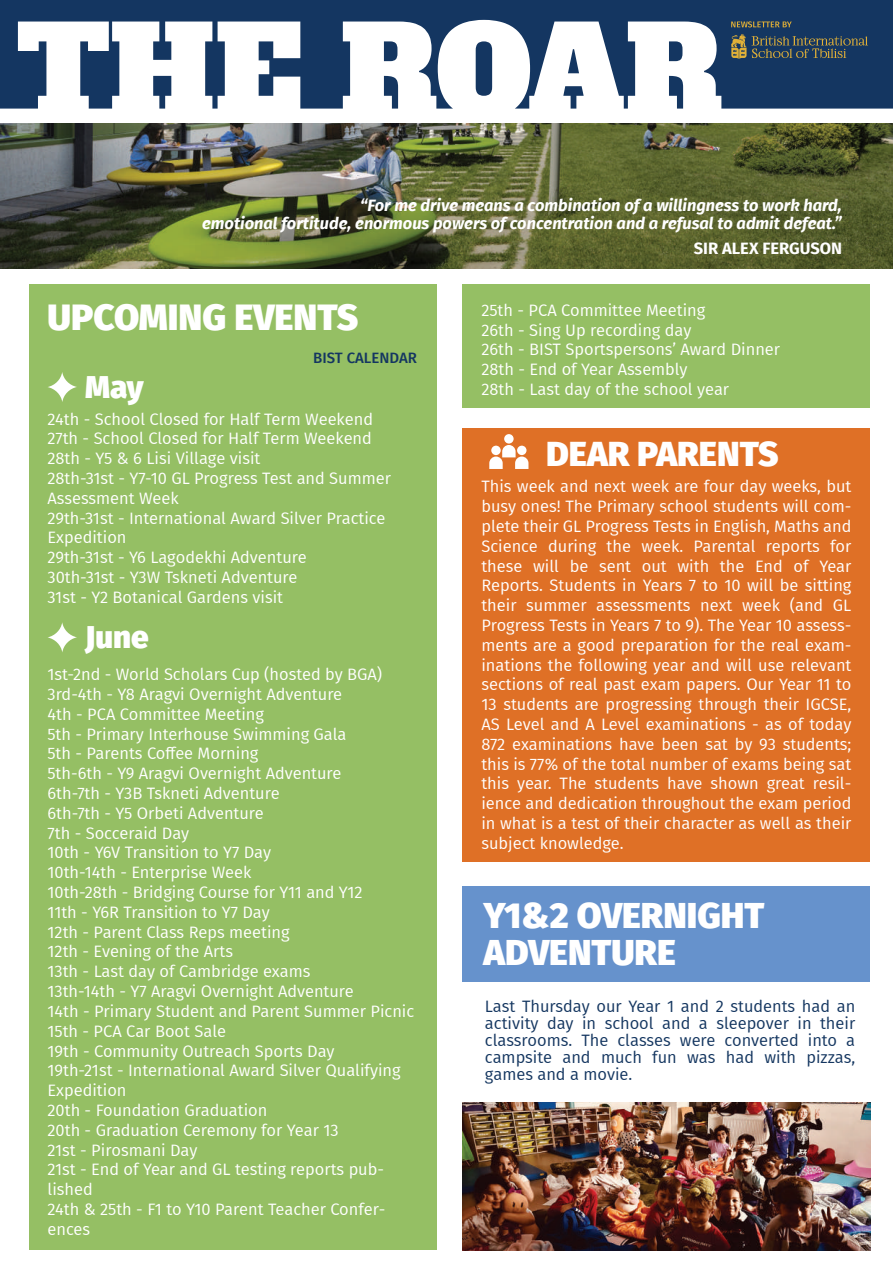
<style>
.page{position:relative;width:893px;height:1263px;background:#fff}
.page>*{position:absolute;margin:0;border:0;box-sizing:border-box;transform-origin:0 0}
.t1{font:800 36.6px "Fira GO";color:#fff}
.t2{font:800 36px/37.5px "Fira GO";color:#fff}
.t3{font:800 34.8px "Fira GO";color:#fff}
.t4{font:800 31.5px "Fira GO";color:#fff}
.t5{font:16.5px/19.8px "Fira GO";color:#fff}
.t6{font:16.5px/17px "Fira GO";color:#143660;text-align:justify}
.t7{font:italic 700 16.5px/18px "Fira GO";color:#fff;text-align:right}
.t8{font:700 16.5px "Fira GO";color:#fff}
.t9{font:500 15px "Fira GO";color:#143661}
</style>
<div class="page">
<svg style="left:0;top:0;width:893px;height:109px;fill:#143661"></svg>
<svg style="left:731px;top:21px;width:61px;height:6px"></svg>
<svg style="left:731px;top:34px;width:137px;height:25px;background:#415157"></svg>
<img style="left:0;top:124px;width:893px;height:144px">
<div style="left:462px;top:428px;width:408px;height:434px;background:#df7026"></div>
<div style="left:29px;top:285px;width:407px;height:965px;background:#95bf64"></div>
<div style="left:462px;top:285px;width:408px;height:123px;background:#95bf64"></div>
<div style="left:504px;top:434px;width:10px;height:9px;background:#fff;border-radius:50%"></div>
<svg style="left:489px;top:445px;width:39px;height:24px"></svg>
<div style="left:462px;top:886px;width:408px;height:95px;background:#6692cc"></div>
<svg style="left:48px;top:372px;width:29px;height:30px"></svg>
<svg style="left:48px;top:622px;width:29px;height:30px"></svg>
<img style="left:462px;top:1102px;width:408px;height:148px">
<p class="t7" style="left:202px;top:196px;width:641px">“For me drive means a combination of a willingness to work hard,<br>emotional fortitude, enormous powers of concentration and a refusal to admit defeat.”</p>
<p class="t8" style="left:694px;top:238px;width:150px">SIR ALEX FERGUSON</p>
<h1 class="t1" style="left:48px;top:295px;width:312px">UPCOMING EVENTS</h1>
<h3 class="t4" style="left:85px;top:369px;width:60px">May</h3>
<p class="t9" style="left:313px;top:349px;width:105px">BIST CALENDAR</p>
<p class="t5" style="left:48px;top:409px;width:345px">24th - School Closed for Half Term Weekend 27th - School Closed for Half Term Weekend 28th - Y5 &amp; 6 Lisi Village visit<br>28th-31st - Y7-10 GL Progress Test and Summer Assessment Week<br>29th-31st - International Award Silver Practice Expedition<br>29th-31st - Y6 Lagodekhi Adventure<br>30th-31st - Y3W Tskneti Adventure<br>31st - Y2 Botanical Gardens visit</p>
<h3 class="t4" style="left:85px;top:619px;width:65px">June</h3>
<p class="t5" style="left:48px;top:665px;width:368px">1st-2nd - World Scholars Cup (hosted by BGA)<br>3rd-4th - Y8 Aragvi Overnight Adventure<br>4th - PCA Committee Meeting<br>5th - Primary Interhouse Swimming Gala<br>5th - Parents Coffee Morning<br>5th-6th - Y9 Aragvi Overnight Adventure<br>6th-7th - Y3B Tskneti Adventure<br>6th-7th - Y5 Orbeti Adventure<br>7th - Socceraid Day<br>10th - Y6V Transition to Y7 Day<br>10th-14th - Enterprise Week<br>10th-28th - Bridging Course for Y11 and Y12<br>11th - Y6R Transition to Y7 Day<br>12th - Parent Class Reps meeting<br>12th - Evening of the Arts<br>13th - Last day of Cambridge exams<br>13th-14th - Y7 Aragvi Overnight Adventure<br>14th - Primary Student and Parent Summer Picnic<br>15th - PCA Car Boot Sale<br>19th - Community Outreach Sports Day<br>19th-21st - International Award Silver Qualifying<br>Expedition<br>20th - Foundation Graduation<br>20th - Graduation Ceremony for Year 13<br>21st - Pirosmani Day<br>21st - End of Year and GL testing reports pub&shy;lished<br>24th &amp; 25th - F1 to Y10 Parent Teacher Confer&shy;ences</p>
<p class="t5" style="left:481px;top:300px;width:300px">25th - PCA Committee Meeting<br>26th - Sing Up recording day<br>26th - BIST Sportspersons’ Award Dinner<br>28th - End of Year Assembly<br>28th - Last day of the school year</p>
<h3 class="t3" style="left:546px;top:434px;width:234px">DEAR PARENTS</h3>
<p class="t5" style="left:481px;top:477px;width:372px;text-align:justify">This week and next week are four day weeks, but busy ones! The Primary school students will com&shy;plete their GL Progress Tests in English, Maths and Science during the week. Parental reports for these will be sent out with the End of Year Reports. Students in Years 7 to 10 will be sitting their summer assessments next week (and GL Progress Tests in Years 7 to 9). The Year 10 assess&shy;ments are a good preparation for the real exam&shy;inations the following year and will use relevant sections of real past exam papers. Our Year 11 to 13 students are progressing through their IGCSE, AS Level and A Level examinations - as of today 872 examinations have been sat by 93 students; this is 77% of the total number of exams being sat this year. The students have shown great resil&shy;ience and dedication throughout the exam period in what is a test of their character as well as their subject knowledge.</p>
<h2 class="t2" style="left:483px;top:897px;width:283px">Y1&amp;2 OVERNIGHT<br>ADVENTURE</h2>
<p class="t6" style="left:485px;top:998px;width:372px">Last Thursday our Year 1 and 2 students had an activity day in school and a sleepover in their classrooms. The classes were converted into a campsite and much fun was had with pizzas, games and a movie.</p>
</div>
